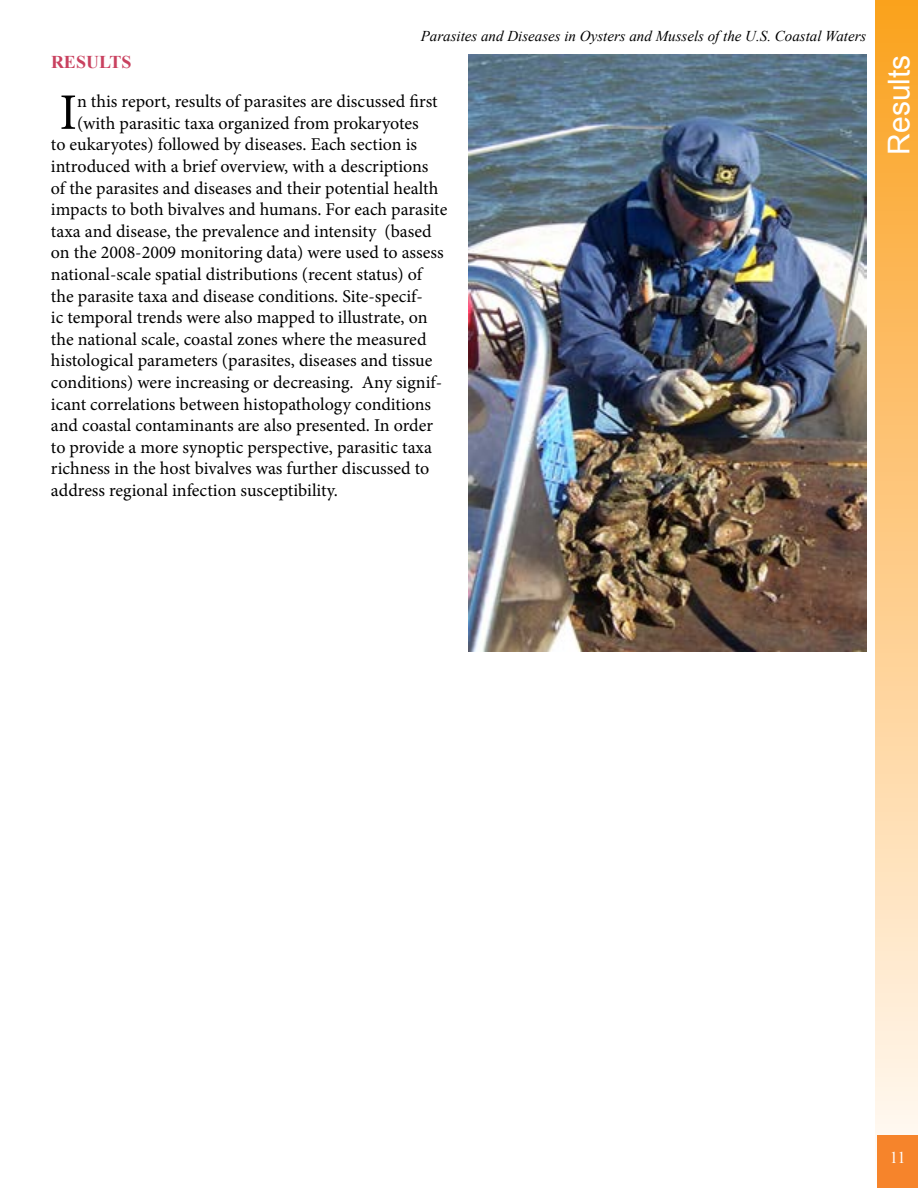
<style>
.page{position:relative;width:918px;height:1188px;background:#fff}
.page>*{position:absolute;margin:0;border:0;box-sizing:border-box;transform-origin:0 0}
.t1{font:51.3px "Minion Pro";color:#000}
.t2{font:30px "Arial";color:#fff}
.t3{font:18px "Minion Pro";color:#000}
.t4{font:700 18px "Times New Roman";color:#c9415f}
.t5{font:16.5px "Times New Roman";color:#fff}
.t6{font:italic 15px "Times New Roman";color:#000}
</style>
<div class="page">
<div style="left:876px;top:1px;width:42px;height:1187px;background:linear-gradient(to bottom,#fba221,#fffbf9)"></div>
<div style="left:877px;top:1135px;width:41px;height:53px;background:#f6842b"></div>
<img style="left:468px;top:55px;width:398px;height:597px">
<p class="t6" style="left:421px;top:25px;width:447px">Parasites and Diseases in Oysters and Mussels of the U.S. Coastal Waters</p>
<p class="t4" style="left:51px;top:49px;width:82px">RESULTS</p>
<p class="t1" style="left:60px;top:78px;width:19px">I</p>
<p class="t3" style="left:77px;top:89px;width:362px">n this report, results of parasites are discussed first</p>
<p class="t3" style="left:77px;top:111px;width:343px">(with parasitic taxa organized from prokaryotes</p>
<p class="t3" style="left:51px;top:133px;width:368px">to eukaryotes) followed by diseases. Each section is</p>
<p class="t3" style="left:51px;top:154px;width:379px">introduced with a brief overview, with a descriptions</p>
<p class="t3" style="left:51px;top:176px;width:389px">of the parasites and diseases and their potential health</p>
<p class="t3" style="left:51px;top:197px;width:398px">impacts to both bivalves and humans. For each parasite</p>
<p class="t3" style="left:51px;top:219px;width:382px">taxa and disease, the prevalence and intensity (based</p>
<p class="t3" style="left:51px;top:241px;width:394px">on the 2008-2009 monitoring data) were used to assess</p>
<p class="t3" style="left:51px;top:262px;width:373px">national-scale spatial distributions (recent status) of</p>
<p class="t3" style="left:51px;top:284px;width:373px">the parasite taxa and disease conditions. Site-specif-</p>
<p class="t3" style="left:51px;top:305px;width:378px">ic temporal trends were also mapped to illustrate, on</p>
<p class="t3" style="left:51px;top:327px;width:377px">the national scale, coastal zones where the measured</p>
<p class="t3" style="left:51px;top:349px;width:383px">histological parameters (parasites, diseases and tissue</p>
<p class="t3" style="left:51px;top:370px;width:392px">conditions) were increasing or decreasing. Any signif-</p>
<p class="t3" style="left:51px;top:392px;width:382px">icant correlations between histopathology conditions</p>
<p class="t3" style="left:51px;top:413px;width:384px">and coastal contaminants are also presented. In order</p>
<p class="t3" style="left:51px;top:435px;width:383px">to provide a more synoptic perspective, parasitic taxa</p>
<p class="t3" style="left:51px;top:457px;width:380px">richness in the host bivalves was further discussed to</p>
<p class="t3" style="left:51px;top:478px;width:288px">address regional infection susceptibility.</p>
<h2 class="t2" style="left:879px;top:155px;width:102px;rotate:-90deg">Results</h2>
<p class="t5" style="left:890px;top:1147px;width:17px">11</p>
</div>
